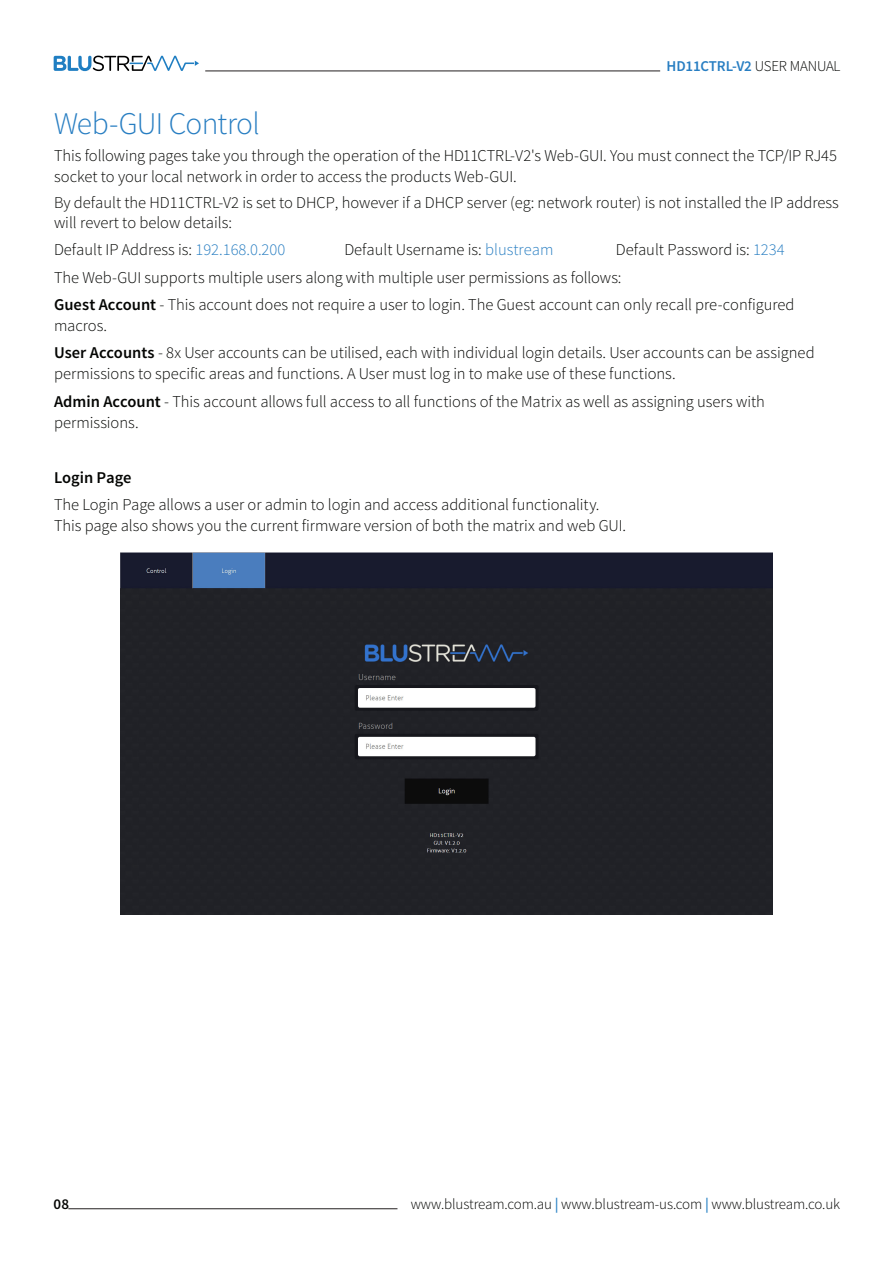
<style>
.page{position:relative;width:893px;height:1263px;background:#fff}
.page>*{position:absolute;margin:0;border:0;box-sizing:border-box;transform-origin:0 0}
.Headline_2{font:300 31.5px "Source Sans Pro";letter-spacing:-.02em;color:#287ec2}
.Bodycopy_2{font:300 16.5px/21px "Source Sans Pro";letter-spacing:-.005em;color:#040503}
.Features{font:300 16.5px/19.5px "Source Sans Pro";color:#040503}
.Bodycopy_2-2{font:600 16.5px "Source Sans Pro";letter-spacing:-.005em;color:#040503}
.t1{font:300 15px "Source Sans Pro";letter-spacing:-.01em;color:#040503}
.t2{font:600 15px "Source Sans Pro";letter-spacing:-.01em;color:#287ec2}
.t3{font:600 15px "Source Sans Pro";color:#040503}
.s1{font-weight:300;color:#040503}
.s2{color:#287ec2}
.s3{font-weight:600}
.s4{font-weight:600;color:#3287c7}
</style>
<div class="page">
<svg style="left:54px;top:55px;width:145px;height:17px"></svg>
<hr style="left:205px;top:71px;width:455px;height:1px;background:#231f20">
<hr style="left:68px;top:1208px;width:329px;height:1px;background:#231f20">
<img style="left:121px;top:552px;width:651px;height:362px">
<p class="Headline_2" style="left:54px;top:105px;width:207px">Web-GUI Control</p>
<p class="t2" style="left:667px;top:57px;width:175px">HD11CTRL-V2 <span class="s1">USER MANUAL</span></p>
<p class="Bodycopy_2" style="left:54px;top:146px;width:784px">This following pages take you through the operation of the HD11CTRL-V2's Web-GUI. You must connect the TCP/IP RJ45 socket to your local network in order to access the products Web-GUI.</p>
<p class="Features" style="left:54px;top:193px;width:786px">By default the HD11CTRL-V2 is set to DHCP, however if a DHCP server (eg: network router) is not installed the IP address will revert to below details:</p>
<p class="Features" style="left:54px;top:240px;width:233px">Default IP Address is: <span class="s2">192.168.0.200</span></p>
<p class="Features" style="left:344px;top:240px;width:211px">Default Username is: <span class="s2">blustream</span></p>
<p class="Features" style="left:616px;top:240px;width:170px">Default Password is: <span class="s2">1234</span></p>
<p class="Bodycopy_2" style="left:54px;top:267px;width:569px">The Web-GUI supports multiple users along with multiple user permissions as follows:</p>
<p class="Bodycopy_2" style="left:54px;top:294px;width:742px"><span class="s3">Guest Account</span> - This account does not require a user to login. The Guest account can only recall pre-configured macros.</p>
<p class="Bodycopy_2" style="left:54px;top:342px;width:762px"><span class="s3">User Accounts</span> - 8x User accounts can be utilised, each with individual login details. User accounts can be assigned permissions to specific areas and functions. A User must log in to make use of these functions.</p>
<p class="Bodycopy_2" style="left:54px;top:391px;width:712px"><span class="s3">Admin Account</span> - This account allows full access to all functions of the Matrix as well as assigning users with permissions.</p>
<p class="Bodycopy_2-2" style="left:54px;top:467px;width:79px">Login Page</p>
<p class="Bodycopy_2" style="left:54px;top:494px;width:574px">The Login Page allows a user or admin to login and access additional functionality.<br>This page also shows you the current firmware version of both the matrix and web GUI.</p>
<p class="t3" style="left:54px;top:1194px;width:17px">08</p>
<p class="t1" style="left:411px;top:1195px;width:431px">www.blustream.com.au <span class="s4">|</span> www.blustream-us.com <span class="s4">|</span> www.blustream.co.uk</p>
</div>
